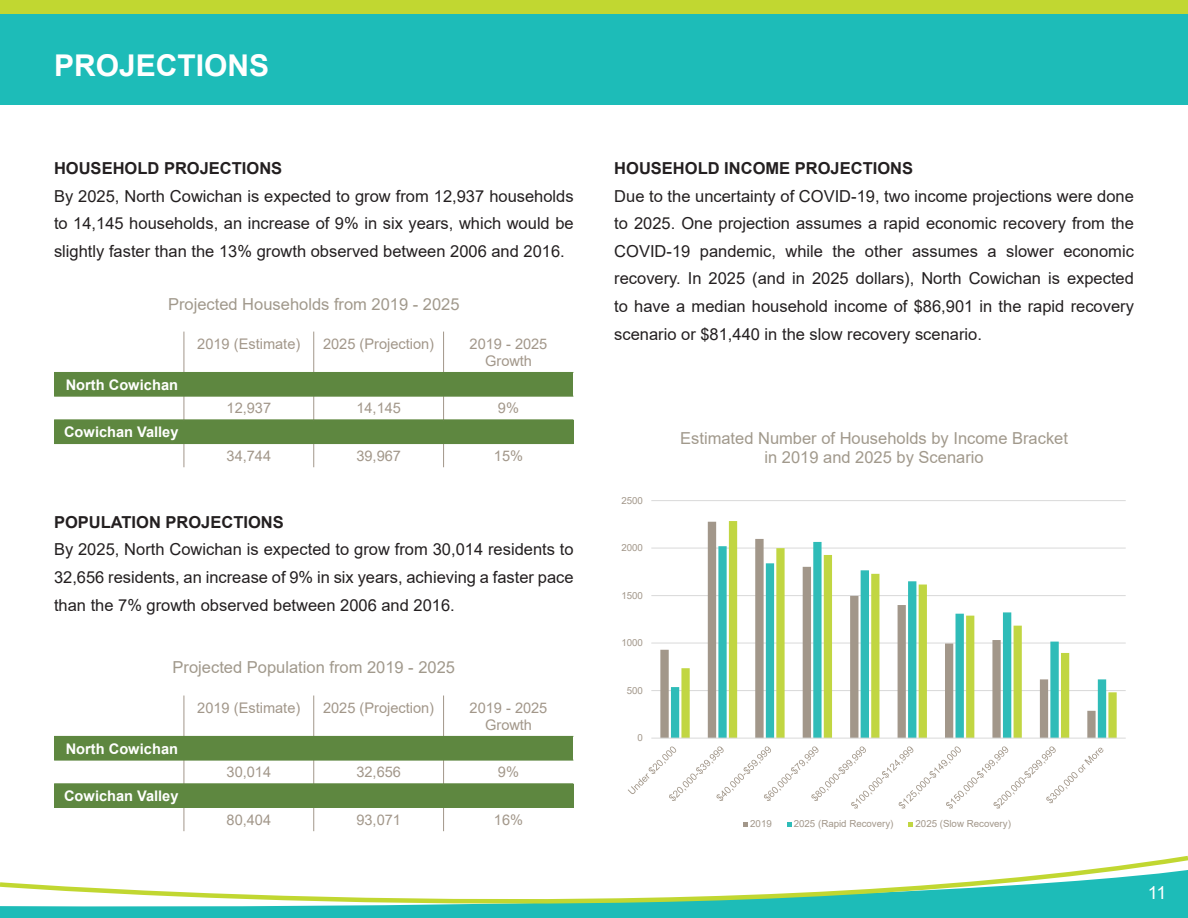
<style>
.page{position:relative;width:1188px;height:918px;background:#fff}
.page>*{position:absolute;margin:0;border:0;box-sizing:border-box;transform-origin:0 0}
.t1{font:700 30px "Arial";color:#fff}
.t2{font:18px "Arial";color:#fff}
.Body{font:16.5px/27.6px "Arial";color:#231f20;text-align:justify}
.Theme_Intro{font:16.5px "Arial";color:#a1998c}
.Sub-Header{font:700 16.5px "Arial";color:#231f20}
.t3{font:14.55px/17.5px "Arial";letter-spacing:-.005em;color:#a2978a;text-align:center}
.t4{font:700 14.55px "Arial";color:#fff}
.t5{font:9.75px "Arial";letter-spacing:-.005em;color:#a2978a}
</style>
<div class="page">
<svg style="left:0;top:855px;width:1188px;height:63px"></svg>
<div style="left:0;top:0;width:1188px;height:105px;background:#1dbcb8"></div>
<div style="left:0;top:0;width:1188px;height:14px;background:#c1d731"></div>
<div style="left:54px;top:372px;width:130px;height:24px;background:#5e8740"></div>
<div style="left:184px;top:372px;width:130px;height:24px;background:#5e8740"></div>
<div style="left:314px;top:372px;width:130px;height:24px;background:#5e8740"></div>
<div style="left:444px;top:372px;width:129px;height:24px;background:#5e8740"></div>
<div style="left:54px;top:420px;width:519px;height:24px;background:#5e8740"></div>
<hr style="left:184px;top:332px;width:1px;height:40px;background:#a2978a">
<svg style="left:184px;top:397px;width:1px;height:22px"></svg>
<svg style="left:184px;top:444px;width:1px;height:23px"></svg>
<hr style="left:313px;top:332px;width:1px;height:40px;background:#a2978a">
<svg style="left:313px;top:397px;width:1px;height:22px"></svg>
<svg style="left:313px;top:444px;width:1px;height:23px"></svg>
<hr style="left:443px;top:332px;width:1px;height:40px;background:#a2978a">
<svg style="left:443px;top:397px;width:1px;height:22px"></svg>
<svg style="left:443px;top:444px;width:1px;height:23px"></svg>
<hr style="left:54px;top:396px;width:519px;height:1px;background:#5e8740">
<hr style="left:54px;top:419px;width:519px;height:1px;background:#5e8740">
<div style="left:54px;top:736px;width:130px;height:24px;background:#5e8740"></div>
<div style="left:184px;top:736px;width:130px;height:24px;background:#5e8740"></div>
<div style="left:314px;top:736px;width:130px;height:24px;background:#5e8740"></div>
<div style="left:444px;top:736px;width:129px;height:24px;background:#5e8740"></div>
<div style="left:54px;top:784px;width:519px;height:23px;background:#5e8740"></div>
<hr style="left:184px;top:696px;width:1px;height:40px;background:#a2978a">
<svg style="left:184px;top:761px;width:1px;height:22px"></svg>
<svg style="left:184px;top:808px;width:1px;height:23px"></svg>
<hr style="left:313px;top:696px;width:1px;height:40px;background:#a2978a">
<svg style="left:313px;top:761px;width:1px;height:22px"></svg>
<svg style="left:313px;top:808px;width:1px;height:23px"></svg>
<hr style="left:443px;top:696px;width:1px;height:40px;background:#a2978a">
<svg style="left:443px;top:761px;width:1px;height:22px"></svg>
<svg style="left:443px;top:808px;width:1px;height:23px"></svg>
<hr style="left:54px;top:760px;width:519px;height:1px;background:#5e8740">
<hr style="left:54px;top:783px;width:519px;height:1px;background:#5e8740">
<hr style="left:54px;top:807px;width:519px;height:1px;background:#5e8740">
<hr style="left:651px;top:690px;width:475px;height:1px;background:#d9d9d9">
<hr style="left:651px;top:643px;width:475px;height:1px;background:#d9d9d9">
<hr style="left:651px;top:595px;width:475px;height:1px;background:#d9d9d9">
<hr style="left:651px;top:548px;width:475px;height:1px;background:#d9d9d9">
<hr style="left:651px;top:500px;width:475px;height:1px;background:#d9d9d9">
<svg style="left:660px;top:547px;width:11px;height:191px"></svg>
<svg style="left:671px;top:547px;width:10px;height:191px"></svg>
<svg style="left:681px;top:521px;width:436px;height:217px"></svg>
<hr style="left:651px;top:738px;width:475px;height:1px;background:#d9d9d9">
<svg style="left:628px;top:746px;width:475px;height:63px"></svg>
<svg style="left:743px;top:822px;width:5px;height:5px"></svg>
<svg style="left:787px;top:822px;width:5px;height:5px"></svg>
<svg style="left:909px;top:822px;width:4px;height:5px"></svg>
<p class="t1" style="left:54px;top:44px;width:217px">PROJECTIONS</p>
<p class="Sub-Header" style="left:54px;top:157px;width:230px">HOUSEHOLD PROJECTIONS</p>
<p class="Body" style="left:54px;top:182px;width:521px">By 2025, North Cowichan is expected to grow from 12,937 households to 14,145 households, an increase of 9% in six years, which would be slightly faster than the 13% growth observed between 2006 and 2016.</p>
<p class="Theme_Intro" style="left:168px;top:292px;width:293px">Projected Households from 2019 - 2025</p>
<p class="t4" style="left:66px;top:374px;width:114px">North Cowichan</p>
<p class="t4" style="left:64px;top:422px;width:116px">Cowichan Valley</p>
<p class="t3" style="left:197px;top:335px;width:104px">2019 (Estimate)</p>
<p class="t3" style="left:323px;top:335px;width:112px">2025 (Projection)</p>
<p class="t3" style="left:470px;top:335px;width:79px">2019 - 2025<br>Growth</p>
<p class="t3" style="left:227px;top:399px;width:46px">12,937</p>
<p class="t3" style="left:356px;top:399px;width:46px">14,145</p>
<p class="t3" style="left:498px;top:399px;width:23px">9%</p>
<p class="t3" style="left:227px;top:447px;width:46px">34,744</p>
<p class="t3" style="left:356px;top:447px;width:46px">39,967</p>
<p class="t3" style="left:494px;top:447px;width:31px">15%</p>
<p class="Sub-Header" style="left:54px;top:510px;width:231px">POPULATION PROJECTIONS</p>
<p class="Body" style="left:54px;top:536px;width:521px">By 2025, North Cowichan is expected to grow from 30,014 residents to 32,656 residents, an increase of 9% in six years, achieving a faster pace than the 7% growth observed between 2006 and 2016.</p>
<p class="Theme_Intro" style="left:173px;top:656px;width:284px">Projected Population from 2019 - 2025</p>
<p class="t4" style="left:66px;top:738px;width:114px">North Cowichan</p>
<p class="t4" style="left:64px;top:786px;width:116px">Cowichan Valley</p>
<p class="t3" style="left:197px;top:699px;width:104px">2019 (Estimate)</p>
<p class="t3" style="left:323px;top:699px;width:112px">2025 (Projection)</p>
<p class="t3" style="left:470px;top:699px;width:79px">2019 - 2025<br>Growth</p>
<p class="t3" style="left:227px;top:763px;width:46px">30,014</p>
<p class="t3" style="left:356px;top:763px;width:46px">32,656</p>
<p class="t3" style="left:498px;top:763px;width:23px">9%</p>
<p class="t3" style="left:227px;top:811px;width:46px">80,404</p>
<p class="t3" style="left:356px;top:811px;width:46px">93,071</p>
<p class="t3" style="left:494px;top:811px;width:31px">16%</p>
<p class="Sub-Header" style="left:614px;top:157px;width:300px">HOUSEHOLD INCOME PROJECTIONS</p>
<p class="Body" style="left:614px;top:182px;width:521px">Due to the uncertainty of COVID-19, two income projections were done to 2025. One projection assumes a rapid economic recovery from the COVID-19 pandemic, while the other assumes a slower economic recovery. In 2025 (and in 2025 dollars), North Cowichan is expected to have a median household income of $86,901 in the rapid recovery scenario or $81,440 in the slow recovery scenario.</p>
<p class="t5" style="left:621px;top:494px;width:23px">2500</p>
<p class="t5" style="left:621px;top:541px;width:23px">2000</p>
<p class="t5" style="left:621px;top:589px;width:23px">1500</p>
<p class="t5" style="left:621px;top:636px;width:23px">1000</p>
<p class="t5" style="left:627px;top:683px;width:18px">500</p>
<p class="t5" style="left:638px;top:731px;width:7px">0</p>
<p class="Theme_Intro" style="left:680px;top:427px;width:389px">Estimated Number of Households by Income Bracket</p>
<p class="Theme_Intro" style="left:764px;top:445px;width:221px">in 2019 and 2025 by Scenario</p>
<p class="t5" style="left:750px;top:817px;width:23px">2019</p>
<p class="t5" style="left:794px;top:817px;width:101px">2025 (Rapid Recovery)</p>
<p class="t5" style="left:916px;top:817px;width:97px">2025 (Slow Recovery)</p>
<p class="t2" style="left:1148px;top:880px;width:20px">11</p>
</div>
